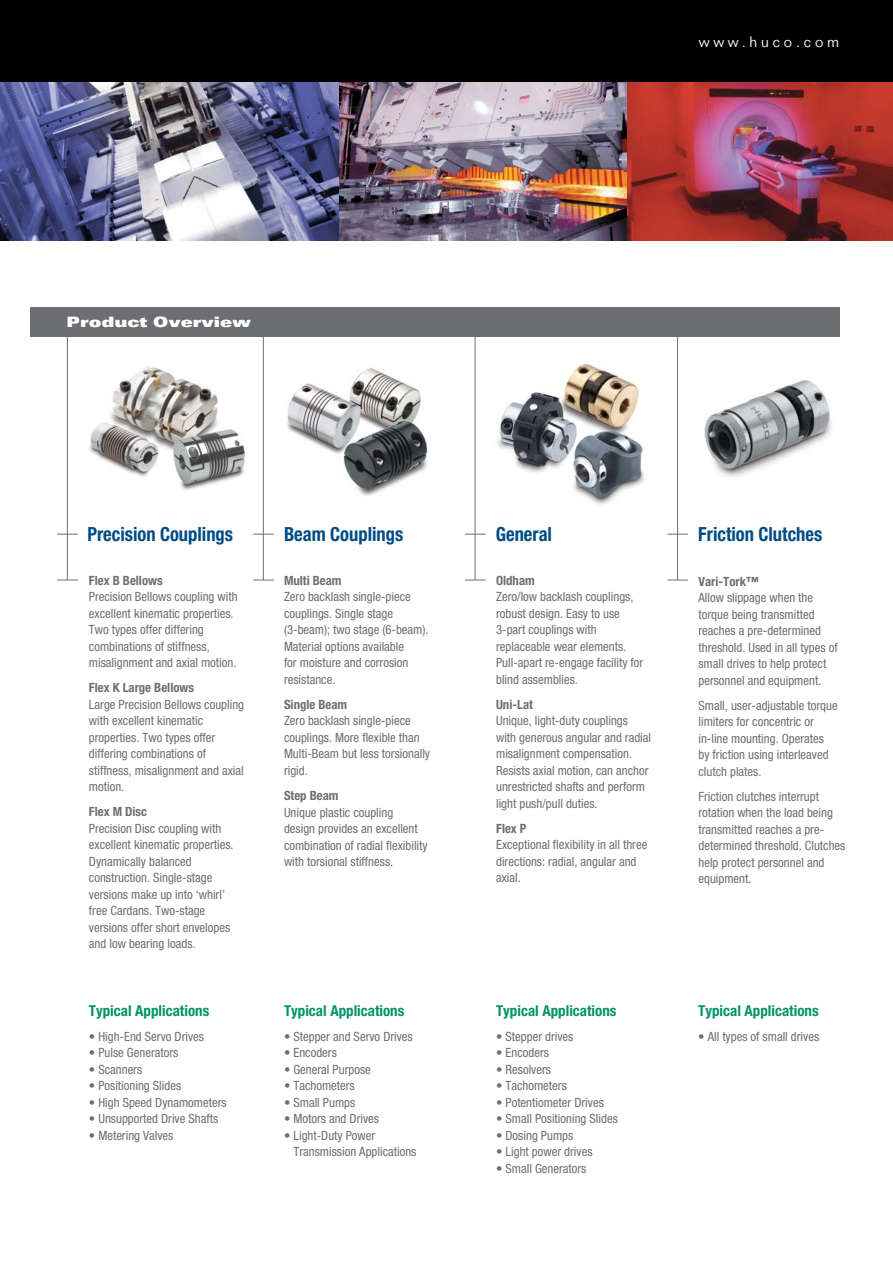
<style>
.page{position:relative;width:893px;height:1263px;background:#fff}
.page>*{position:absolute;margin:0;border:0;box-sizing:border-box;transform-origin:0 0}
.t1{font:700 condensed 19.5px "Helvetica Neue LT Std";color:#004b85;scale:.95 1}
.t2{font:700 condensed 15px "Helvetica Neue LT Std";color:#009467}
.t3{font:300 15px "Folio Std";letter-spacing:.25em;color:#fff}
.t4{font:14.25px "Univers LT Std X Black Ex";color:#fff}
.t5{font:condensed 12.75px/16.5px "Helvetica Neue LT Std";color:#6d6e71}
.s1{font-weight:700}
</style>
<div class="page">
<img style="left:626px;top:81px;width:267px;height:159px">
<img style="left:339px;top:81px;width:287px;height:159px">
<img style="left:0;top:81px;width:339px;height:159px">
<div style="left:0;top:0;width:893px;height:81px;background:#000"></div>
<img style="left:497px;top:363px;width:148px;height:142px">
<img style="left:287px;top:368px;width:141px;height:128px">
<img style="left:89px;top:366px;width:156px;height:124px">
<div style="left:31px;top:307px;width:809px;height:30px;background:#6d6e71"></div>
<img style="left:704px;top:380px;width:128px;height:98px">
<hr style="left:67px;top:336px;width:1px;height:244px;background:#6d6e71">
<svg style="left:57px;top:580px;width:21px;height:1px"></svg>
<svg style="left:57px;top:534px;width:21px;height:1px"></svg>
<hr style="left:263px;top:336px;width:1px;height:244px;background:#6d6e71">
<svg style="left:253px;top:580px;width:21px;height:1px"></svg>
<svg style="left:253px;top:534px;width:21px;height:1px"></svg>
<hr style="left:475px;top:336px;width:1px;height:244px;background:#6d6e71">
<svg style="left:465px;top:580px;width:21px;height:1px"></svg>
<svg style="left:465px;top:534px;width:21px;height:1px"></svg>
<hr style="left:677px;top:336px;width:1px;height:244px;background:#6d6e71">
<svg style="left:667px;top:580px;width:21px;height:1px"></svg>
<svg style="left:667px;top:534px;width:21px;height:1px"></svg>
<p class="t3" style="left:699px;top:33px;width:142px">www.huco.com</p>
<p class="t4" style="left:67px;top:314px;width:186px">Product Overview</p>
<p class="t1" style="left:87px;top:522px;width:155px">Precision Couplings</p>
<p class="t5" style="left:89px;top:572px;width:150px"><span class="s1">Flex B Bellows<br></span>Precision Bellows coupling with excellent kinematic properties.<br>Two types offer differing combinations of stiffness, misalignment and axial motion.</p>
<p class="t5" style="left:89px;top:679px;width:157px"><span class="s1">Flex K Large Bellows<br></span>Large Precision Bellows coupling with excellent kinematic properties. Two types offer differing combinations of stiffness, misalignment and axial motion.</p>
<p class="t5" style="left:89px;top:803px;width:146px"><span class="s1">Flex M Disc<br></span>Precision Disc coupling with excellent kinematic properties.<br>Dynamically balanced construction. Single-stage versions make up into ‘whirl’ free Cardans. Two-stage versions offer short envelopes and low bearing loads.</p>
<p class="t2" style="left:89px;top:1001px;width:122px">Typical Applications</p>
<p class="t5" style="left:89px;top:1028px;width:117px">• High-End Servo Drives</p>
<p class="t5" style="left:89px;top:1044px;width:91px">• Pulse Generators</p>
<p class="t5" style="left:89px;top:1061px;width:55px">• Scanners</p>
<p class="t5" style="left:89px;top:1077px;width:94px">• Positioning Slides</p>
<p class="t5" style="left:89px;top:1094px;width:139px">• High Speed Dynamometers</p>
<p class="t5" style="left:89px;top:1110px;width:131px">• Unsupported Drive Shafts</p>
<p class="t5" style="left:89px;top:1127px;width:86px">• Metering Valves</p>
<p class="t1" style="left:284px;top:522px;width:127px">Beam Couplings</p>
<p class="t5" style="left:284px;top:572px;width:146px"><span class="s1">Multi Beam<br></span>Zero backlash single-piece couplings. Single stage (3-beam); two stage (6-beam).<br>Material options available<br>for moisture and corrosion resistance.</p>
<p class="t5" style="left:284px;top:696px;width:148px"><span class="s1">Single Beam<br></span>Zero backlash single-piece couplings. More flexible than<br>Multi-Beam but less torsionally rigid.</p>
<p class="t5" style="left:284px;top:787px;width:145px"><span class="s1">Step Beam<br></span>Unique plastic coupling<br>design provides an excellent combination of radial flexibility with torsional stiffness.</p>
<p class="t2" style="left:284px;top:1001px;width:122px">Typical Applications</p>
<p class="t5" style="left:284px;top:1028px;width:130px">• Stepper and Servo Drives</p>
<p class="t5" style="left:284px;top:1044px;width:54px">• Encoders</p>
<p class="t5" style="left:284px;top:1061px;width:88px">• General Purpose</p>
<p class="t5" style="left:284px;top:1077px;width:72px">• Tachometers</p>
<p class="t5" style="left:284px;top:1094px;width:73px">• Small Pumps</p>
<p class="t5" style="left:284px;top:1110px;width:97px">• Motors and Drives</p>
<p class="t5" style="left:293px;top:1127px;width:124px;text-indent:-9px">• Light-Duty Power<br>Transmission Applications</p>
<p class="t1" style="left:496px;top:522px;width:61px">General</p>
<p class="t5" style="left:496px;top:572px;width:149px"><span class="s1">Oldham<br></span>Zero/low backlash couplings, robust design. Easy to use<br>3-part couplings with replaceable wear elements.<br>Pull-apart re-engage facility for blind assemblies.</p>
<p class="t5" style="left:496px;top:696px;width:157px"><span class="s1">Uni-Lat<br></span>Unique, light-duty couplings with generous angular and radial misalignment compensation.<br>Resists axial motion, can anchor unrestricted shafts and perform light push/pull duties.</p>
<p class="t5" style="left:496px;top:820px;width:153px"><span class="s1">Flex P<br></span>Exceptional flexibility in all three directions: radial, angular and axial.</p>
<p class="t2" style="left:496px;top:1001px;width:122px">Typical Applications</p>
<p class="t5" style="left:496px;top:1028px;width:79px">• Stepper drives</p>
<p class="t5" style="left:496px;top:1044px;width:54px">• Encoders</p>
<p class="t5" style="left:496px;top:1061px;width:56px">• Resolvers</p>
<p class="t5" style="left:496px;top:1077px;width:72px">• Tachometers</p>
<p class="t5" style="left:496px;top:1094px;width:109px">• Potentiometer Drives</p>
<p class="t5" style="left:496px;top:1110px;width:123px">• Small Positioning Slides</p>
<p class="t5" style="left:496px;top:1127px;width:79px">• Dosing Pumps</p>
<p class="t5" style="left:496px;top:1143px;width:98px">• Light power drives</p>
<p class="t5" style="left:496px;top:1160px;width:92px">• Small Generators</p>
<p class="t1" style="left:698px;top:522px;width:132px">Friction Clutches</p>
<p class="t5" style="left:698px;top:573px;width:141px"><span class="s1">Vari-Tork™<br></span>Allow slippage when the torque being transmitted reaches a pre-determined threshold. Used in all types of small drives to help protect personnel and equipment.</p>
<p class="t5" style="left:698px;top:697px;width:141px">Small, user-adjustable torque limiters for concentric or in-line mounting. Operates by friction using interleaved clutch plates.</p>
<p class="t5" style="left:698px;top:788px;width:148px">Friction clutches interrupt rotation when the load being transmitted reaches a pre&shy;determined threshold. Clutches help protect personnel and equipment.</p>
<p class="t2" style="left:698px;top:1001px;width:122px">Typical Applications</p>
<p class="t5" style="left:698px;top:1028px;width:123px">• All types of small drives</p>
</div>
